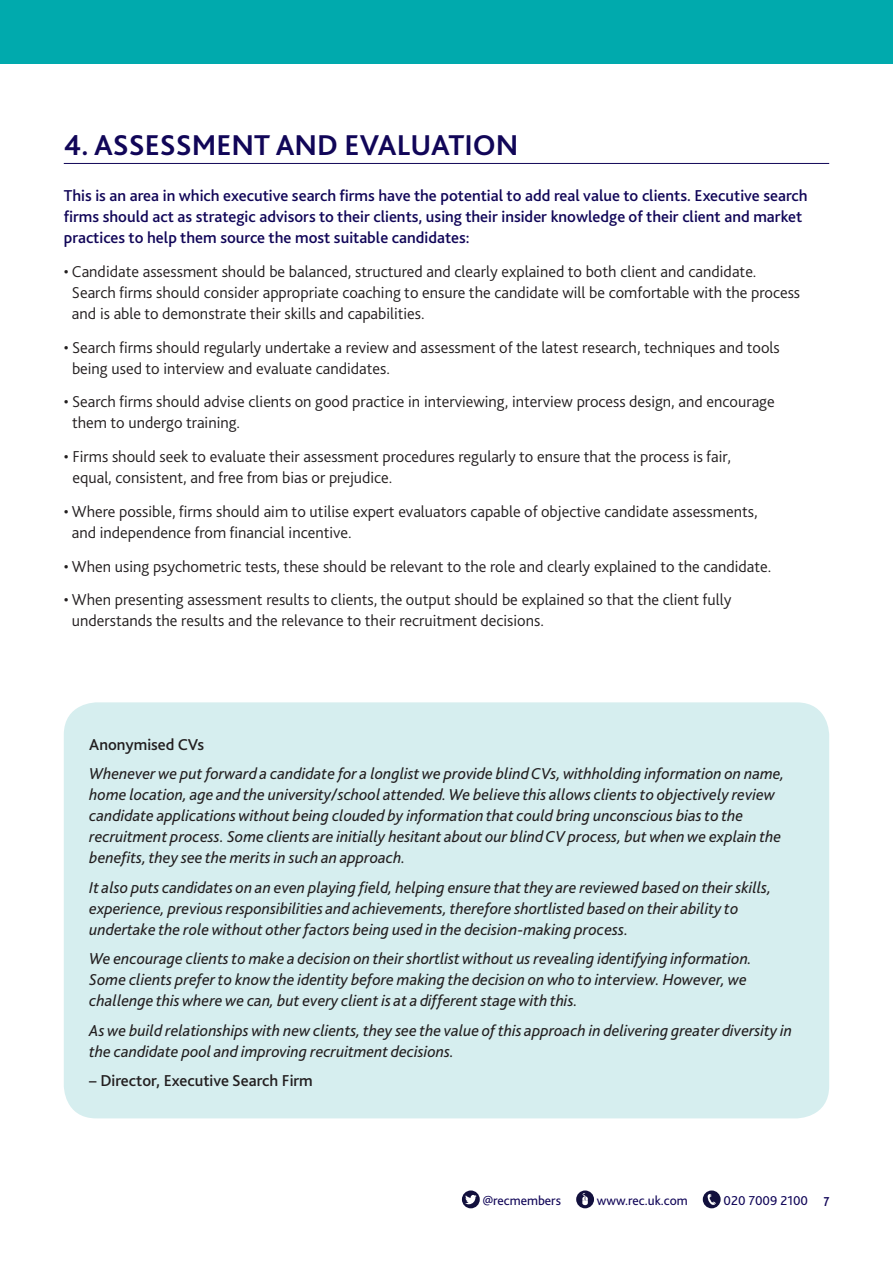
<style>
.page{position:relative;width:893px;height:1263px;background:#fff}
.page>*{position:absolute;margin:0;border:0;box-sizing:border-box;transform-origin:0 0}
.Heading_1{font:700 30px "Bliss 2";color:#110658}
.Body{font:italic 16.5px/21px "Bliss 2";color:#231f20}
.Bullets{font:300 16.5px/21px "Bliss 2";color:#231f20}
.Body-2{font:500 16.5px/21px "Bliss 2";color:#110658}
.Body-3{font:500 16.5px "Bliss 2";color:#231f20}
.t1{font:13.5px "Bliss 2";color:#110658}
.s1{font-weight:700}
</style>
<div class="page">
<div style="left:0;top:0;width:893px;height:64px;background:#00aaad"></div>
<svg style="left:462px;top:1190px;width:18px;height:18px"></svg>
<svg style="left:576px;top:1190px;width:18px;height:18px"></svg>
<svg style="left:703px;top:1190px;width:18px;height:18px"></svg>
<hr style="left:64px;top:163px;width:765px;height:1px;background:#110658">
<div style="left:64px;top:702px;width:765px;height:416px;background:#d6eeef;border-radius:33px"></div>
<p class="Heading_1" style="left:64px;top:126px;width:456px">4. ASSESSMENT AND EVALUATION</p>
<p class="Body-2" style="left:64px;top:185px;width:745px">This is an area in which executive search firms have the potential to add real value to clients. Executive search firms should act as strategic advisors to their clients, using their insider knowledge of their client and market practices to help them source the most suitable candidates:</p>
<p class="Bullets" style="left:72px;top:260px;width:730px;text-indent:-8px">• Candidate assessment should be balanced, structured and clearly explained to both client and candidate.<br>Search firms should consider appropriate coaching to ensure the candidate will be comfortable with the process and is able to demonstrate their skills and capabilities.</p>
<p class="Bullets" style="left:72px;top:336px;width:709px;text-indent:-8px">• Search firms should regularly undertake a review and assessment of the latest research, techniques and tools being used to interview and evaluate candidates.</p>
<p class="Bullets" style="left:72px;top:391px;width:704px;text-indent:-8px">• Search firms should advise clients on good practice in interviewing, interview process design, and encourage them to undergo training.</p>
<p class="Bullets" style="left:72px;top:446px;width:660px;text-indent:-9px">• Firms should seek to evaluate their assessment procedures regularly to ensure that the process is fair, equal, consistent, and free from bias or prejudice.</p>
<p class="Bullets" style="left:72px;top:500px;width:687px;text-indent:-8px">• Where possible, firms should aim to utilise expert evaluators capable of objective candidate assessments, and independence from financial incentive.</p>
<p class="Bullets" style="left:64px;top:555px;width:709px">• When using psychometric tests, these should be relevant to the role and clearly explained to the candidate.</p>
<p class="Bullets" style="left:72px;top:589px;width:661px;text-indent:-8px">• When presenting assessment results to clients, the output should be explained so that the client fully understands the results and the relevance to their recruitment decisions.</p>
<p class="Body-3" style="left:89px;top:734px;width:117px">Anonymised CVs</p>
<p class="Body" style="left:89px;top:763px;width:697px">Whenever we put forward a candidate for a longlist we provide blind CVs, withholding information on name, home location, age and the university/school attended. We believe this allows clients to objectively review candidate applications without being clouded by information that could bring unconscious bias to the recruitment process. Some clients are initially hesitant about our blind CV process, but when we explain the benefits, they see the merits in such an approach.</p>
<p class="Body" style="left:89px;top:876px;width:684px">It also puts candidates on an even playing field, helping ensure that they are reviewed based on their skills, experience, previous responsibilities and achievements, therefore shortlisted based on their ability to undertake the role without other factors being used in the decision-making process.</p>
<p class="Body" style="left:89px;top:948px;width:664px">We encourage clients to make a decision on their shortlist without us revealing identifying information.<br>Some clients prefer to know the identity before making the decision on who to interview. However, we challenge this where we can, but every client is at a different stage with this.</p>
<p class="Body" style="left:89px;top:1019px;width:704px">As we build relationships with new clients, they see the value of this approach in delivering greater diversity in the candidate pool and improving recruitment decisions.</p>
<p class="Body-3" style="left:89px;top:1070px;width:225px">– Director, Executive Search Firm</p>
<p class="t1" style="left:483px;top:1192px;width:80px">@recmembers</p>
<p class="t1" style="left:597px;top:1192px;width:92px">www.rec.uk.com</p>
<p class="t1" style="left:724px;top:1192px;width:107px">020 7009 2100 <span class="s1">7</span></p>
</div>
